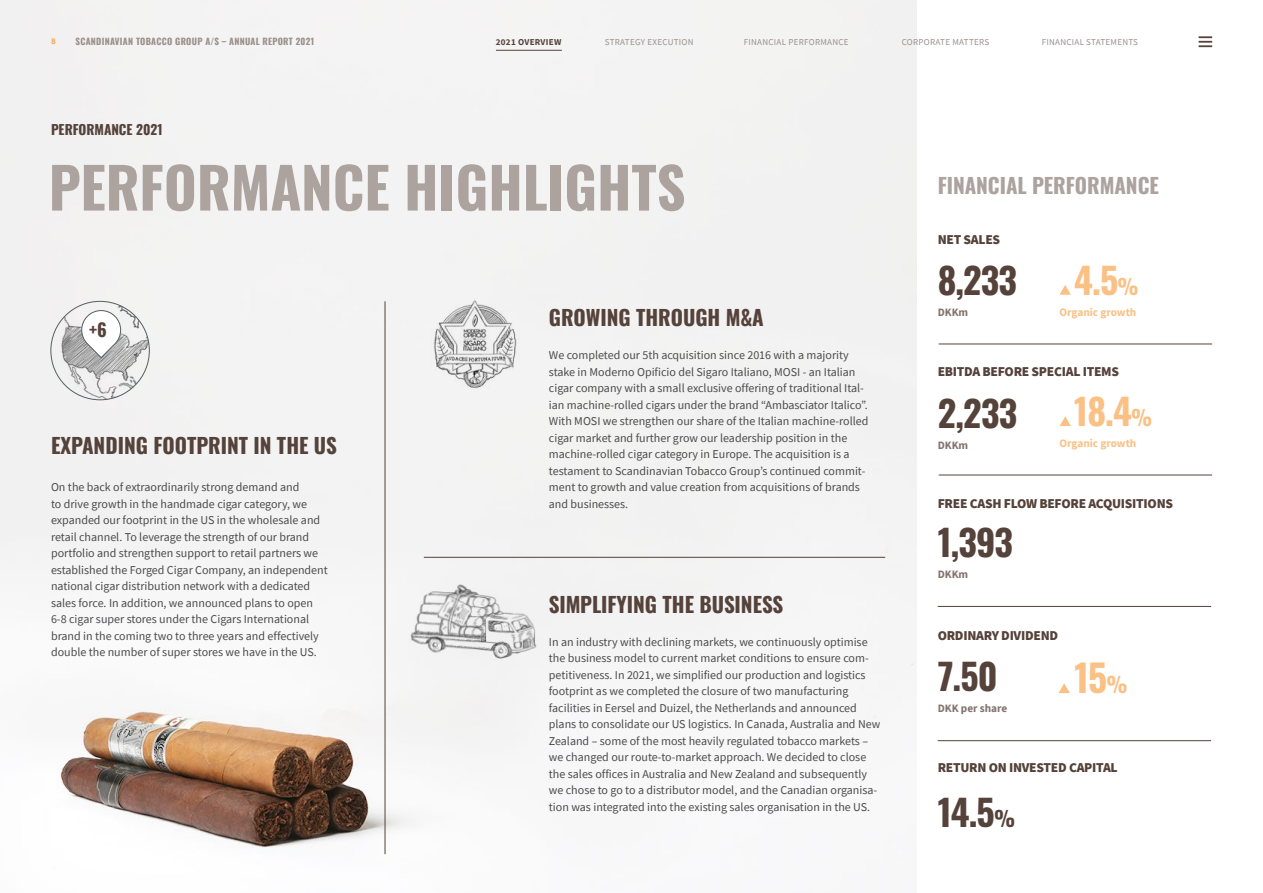
<style>
.page{position:relative;width:1263px;height:893px;background:#fff}
.page>*{position:absolute;margin:0;border:0;box-sizing:border-box;transform-origin:0 0}
.t1{font:700 56.4px "Oswald";color:#aca39f}
.t2{font:700 37.5px "Oswald";color:#fac084}
.t3{font:700 36px "Oswald";letter-spacing:-.025em;color:#55423a}
.t4{font:700 36px "Oswald";color:#fac084}
.t5{font:700 21px "Oswald";color:#55423a}
.t6{font:700 21px "Oswald";color:#aca39f}
.t7{font:700 18px "Oswald";color:#55423a}
.t8{font:900 13.5px "Source Sans Pro";letter-spacing:-.02em;color:#55423a}
.t9{font:700 13.5px "Oswald";color:#55423a}
.t10{font:12px/16.5px "Source Sans Pro";color:#4b4b4b}
.t11{font:700 11.25px "Source Sans Pro";color:#fac084}
.t12{font:700 11.25px "Source Sans Pro";color:#82736e}
.t13{font:9px "Source Sans Pro";letter-spacing:.03em;color:#9b908b}
.t14{font:700 9px "Oswald";letter-spacing:.03em;color:#9b908b}
.t15{font:700 9px "Source Sans Pro";letter-spacing:.03em;color:#55423a}
.t16{font:700 9px "Source Sans Pro";color:#f7ab58}
.s1{font-size:21px}
</style>
<div class="page">
<div style="left:0;top:0;width:916px;height:855px;background:#f3f3f3"></div>
<hr style="left:385px;top:301px;width:1px;height:553px;background:#55423a">
<hr style="left:424px;top:557px;width:461px;height:1px;background:#55423a">
<hr style="left:939px;top:344px;width:273px;height:1px;background:#55423a">
<hr style="left:939px;top:475px;width:273px;height:1px;background:#55423a">
<hr style="left:938px;top:606px;width:273px;height:1px;background:#55423a">
<hr style="left:938px;top:740px;width:273px;height:1px;background:#55423a">
<svg style="left:1059px;top:285px;width:12px;height:10px"></svg>
<svg style="left:1058px;top:683px;width:12px;height:10px"></svg>
<svg style="left:1059px;top:416px;width:12px;height:10px"></svg>
<img style="left:51px;top:301px;width:98px;height:99px;border-radius:49px">
<svg style="left:81px;top:310px;width:40px;height:48px"></svg>
<img style="left:424px;top:299px;width:101px;height:91px">
<img style="left:381px;top:562px;width:187px;height:133px">
<hr style="left:496px;top:50px;width:66px;height:1px;background:#55423a">
<svg style="left:1198px;top:36px;width:14px;height:11px"></svg>
<p class="t16" style="left:51px;top:35px;width:6px">8</p>
<p class="t14" style="left:75px;top:34px;width:240px">SCANDINAVIAN TOBACCO GROUP A/S – ANNUAL REPORT 2021</p>
<p class="t15" style="left:496px;top:36px;width:67px">2021 OVERVIEW</p>
<p class="t13" style="left:605px;top:36px;width:90px">STRATEGY EXECUTION</p>
<p class="t13" style="left:744px;top:36px;width:106px">FINANCIAL PERFORMANCE</p>
<p class="t13" style="left:902px;top:36px;width:89px">CORPORATE MATTERS</p>
<p class="t13" style="left:1042px;top:36px;width:98px">FINANCIAL STATEMENTS</p>
<p class="t9" style="left:51px;top:118px;width:113px">PERFORMANCE 2021</p>
<h1 class="t1" style="left:49px;top:137px;width:638px">PERFORMANCE HIGHLIGHTS</h1>
<h3 class="t7" style="left:89px;top:314px;width:19px">+6</h3>
<h3 class="t5" style="left:51px;top:427px;width:287px">EXPANDING FOOTPRINT IN THE US</h3>
<p class="t10" style="left:51px;top:479px;width:278px">On the back of extraordinarily strong demand and<br>to drive growth in the handmade cigar category, we expanded our footprint in the US in the wholesale and retail channel. To leverage the strength of our brand portfolio and strengthen support to retail partners we established the Forged Cigar Company, an independent national cigar distribution network with a dedicated sales force. In addition, we announced plans to open 6-8 cigar super stores under the Cigars International brand in the coming two to three years and effectively double the number of super stores we have in the US.</p>
<h3 class="t5" style="left:549px;top:299px;width:216px">GROWING THROUGH M&amp;A</h3>
<p class="t10" style="left:549px;top:347px;width:321px">We completed our 5th acquisition since 2016 with a majority stake in Moderno Opificio del Sigaro Italiano, MOSI - an Italian cigar company with a small exclusive offering of traditional Ital&shy;ian machine-rolled cigars under the brand “Ambasciator Italico”.<br>With MOSI we strengthen our share of the Italian machine-rolled cigar market and further grow our leadership position in the machine-rolled cigar category in Europe. The acquisition is a testament to Scandinavian Tobacco Group’s continued commit&shy;ment to growth and value creation from acquisitions of brands and businesses.</p>
<h3 class="t5" style="left:549px;top:585px;width:236px">SIMPLIFYING THE BUSINESS</h3>
<p class="t10" style="left:549px;top:633px;width:333px">In an industry with declining markets, we continuously optimise the business model to current market conditions to ensure com&shy;petitiveness. In 2021, we simplified our production and logistics footprint as we completed the closure of two manufacturing facilities in Eersel and Duizel, the Netherlands and announced plans to consolidate our US logistics. In Canada, Australia and New Zealand – some of the most heavily regulated tobacco markets – we changed our route-to-market approach. We decided to close the sales offices in Australia and New Zealand and subsequently we chose to go to a distributor model, and the Canadian organisa&shy;tion was integrated into the existing sales organisation in the US.</p>
<h3 class="t6" style="left:938px;top:167px;width:223px">FINANCIAL PERFORMANCE</h3>
<p class="t8" style="left:938px;top:230px;width:64px">NET SALES</p>
<h3 class="t3" style="left:938px;top:248px;width:81px">8,233</h3>
<p class="t12" style="left:938px;top:304px;width:32px">DKKm</p>
<h3 class="t4" style="left:1074px;top:248px;width:66px">4.5<span class="s1">%</span></h3>
<p class="t11" style="left:1059px;top:304px;width:78px">Organic growth</p>
<p class="t8" style="left:938px;top:362px;width:183px">EBITDA BEFORE SPECIAL ITEMS</p>
<h3 class="t4" style="left:1074px;top:379px;width:79px">18.4<span class="s1">%</span></h3>
<p class="t11" style="left:1059px;top:436px;width:78px">Organic growth</p>
<h3 class="t3" style="left:938px;top:381px;width:81px">2,233</h3>
<p class="t12" style="left:938px;top:437px;width:32px">DKKm</p>
<p class="t8" style="left:938px;top:494px;width:237px">FREE CASH FLOW BEFORE ACQUISITIONS</p>
<h3 class="t3" style="left:938px;top:510px;width:77px">1,393</h3>
<p class="t12" style="left:938px;top:566px;width:32px">DKKm</p>
<p class="t8" style="left:938px;top:626px;width:122px">ORDINARY DIVIDEND</p>
<h3 class="t3" style="left:938px;top:645px;width:62px">7.50</h3>
<h2 class="t2" style="left:1074px;top:644px;width:54px">15<span class="s1">%</span></h2>
<p class="t12" style="left:938px;top:701px;width:71px">DKK per share</p>
<p class="t8" style="left:938px;top:758px;width:182px">RETURN ON INVESTED CAPITAL</p>
<h3 class="t3" style="left:938px;top:780px;width:79px">14.5<span class="s1">%</span></h3>
</div>
